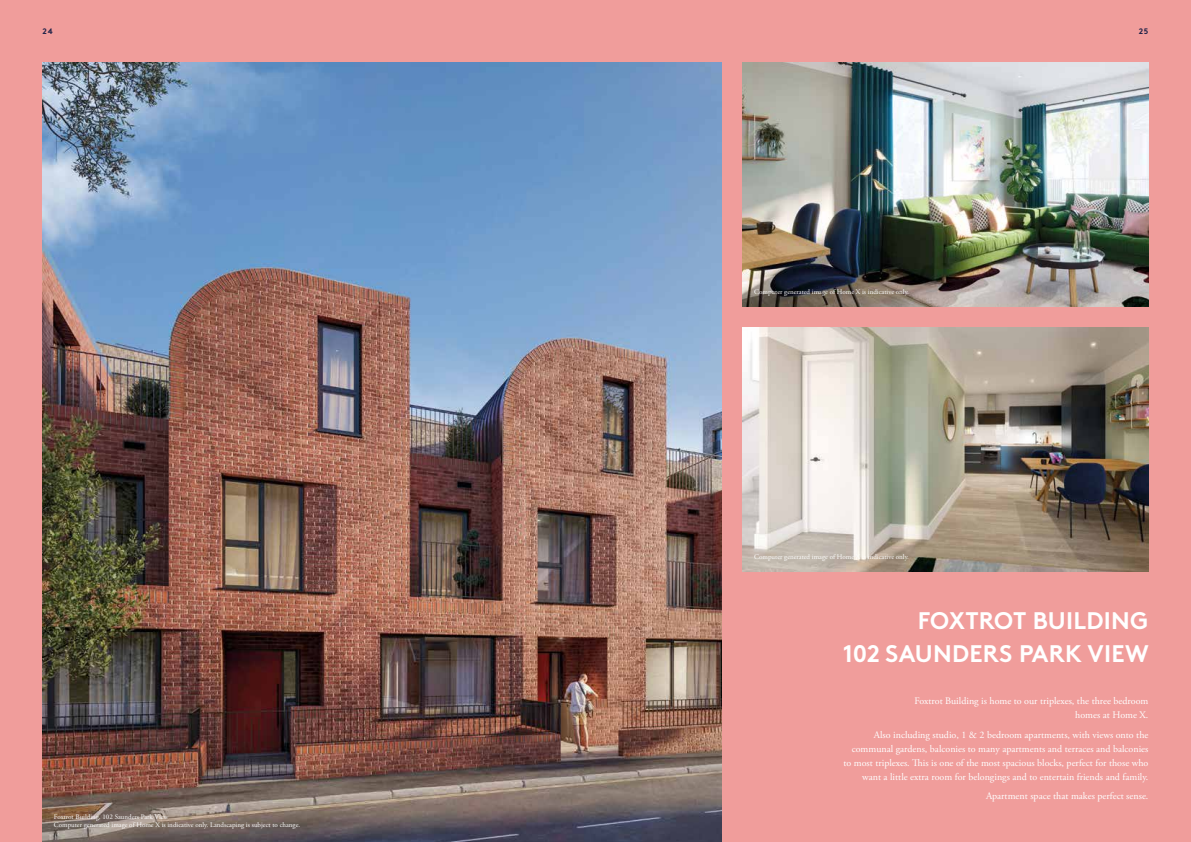
<style>
.page{position:relative;width:1191px;height:842px;background:#f09d9b}
.page>*{position:absolute;margin:0;border:0;box-sizing:border-box;transform-origin:0 0}
.t1{font:700 24px/33px "Brown Pro";letter-spacing:.01em;color:#fff;text-align:right}
.t2{font:10px/14px "Adobe Garamond Pro";color:#fff;text-align:right}
.t3{font:700 8px "Brown Pro";color:#1f2248}
.t4{font:7px/8.4px "Adobe Garamond Pro";color:#fff}
</style>
<div class="page">
<img style="left:43px;top:62px;width:678px;height:780px">
<img style="left:743px;top:62px;width:405px;height:244px">
<img style="left:743px;top:327px;width:405px;height:244px">
<p class="t3" style="left:43px;top:25px;width:12px">24</p>
<p class="t3" style="left:1138px;top:25px;width:11px">25</p>
<p class="t4" style="left:754px;top:288px;width:156px">Computer generated image of Home X is indicative only.</p>
<p class="t4" style="left:754px;top:553px;width:156px">Computer generated image of Home X is indicative only.</p>
<p class="t4" style="left:54px;top:812px;width:248px">Foxtrot Building, 102 Saunders Park View<br>Computer generated image of Home X is indicative only. Landscaping is subject to change.</p>
<h1 class="t1" style="left:842px;top:601px;width:308px">FOXTROT BUILDING<br>102 SAUNDERS PARK VIEW</h1>
<p class="t2" style="left:914px;top:694px;width:236px">Foxtrot Building is home to our triplexes, the three bedroom homes at Home X.</p>
<p class="t2" style="left:843px;top:728px;width:306px">Also including studio, 1 &amp; 2 bedroom apartments, with views onto the communal gardens, balconies to many apartments and terraces and balconies to most triplexes. This is one of the most spacious blocks, perfect for those who want a little extra room for belongings and to entertain friends and family.</p>
<p class="t2" style="left:986px;top:790px;width:164px">Apartment space that makes perfect sense.</p>
</div>
